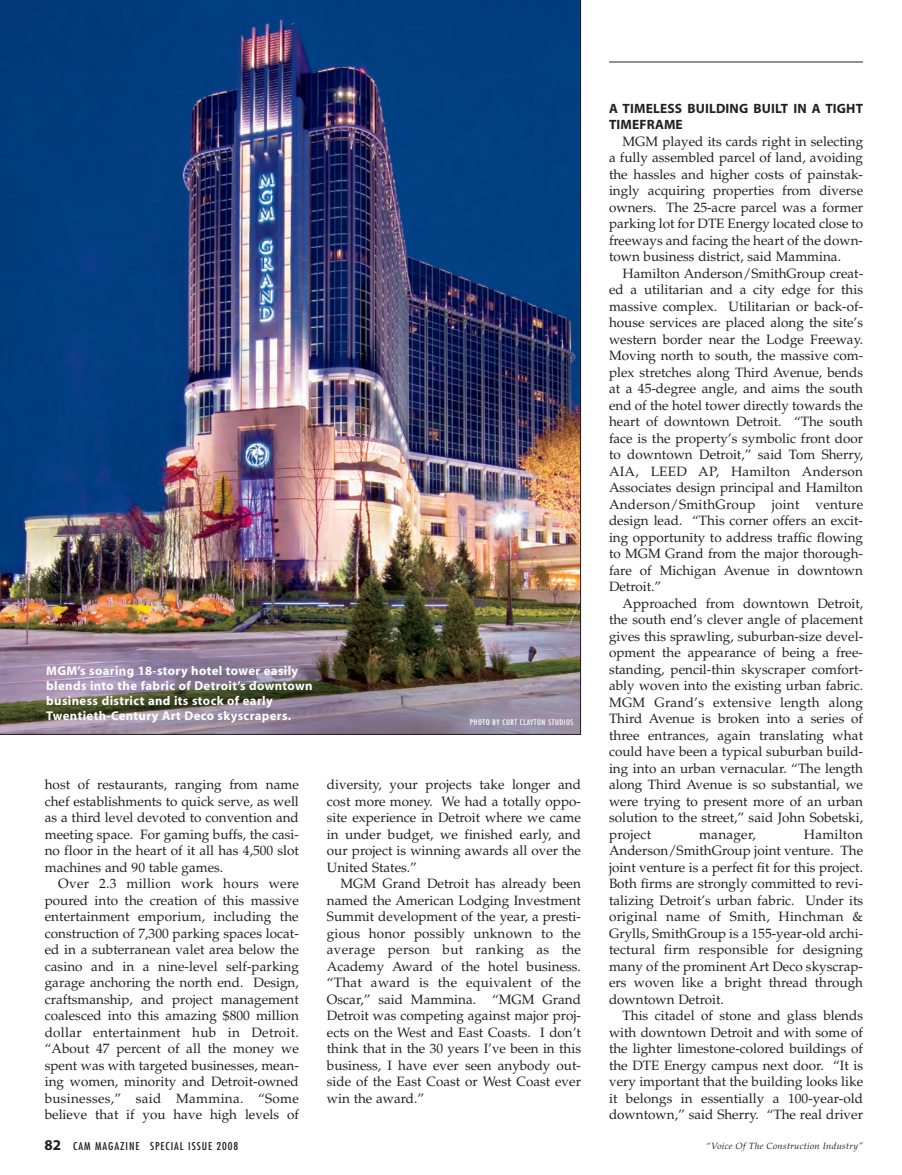
<style>
.page{position:relative;width:902px;height:1175px;background:#fff}
.page>*{position:absolute;margin:0;border:0;box-sizing:border-box;transform-origin:0 0}
.t1{font:13.5px/16.5px "Palatino";color:#231f20;text-align:justify}
.t2{font:700 13.5px/16.5px "Myriad";letter-spacing:.01em;color:#231f20}
.t3{font:13.5px "Palatino";letter-spacing:.02em;color:#231f20}
.t4{font:700 12.75px/15px "Myriad";letter-spacing:.03em;color:#fff}
.t5{font:condensed 10.5px "Futura";letter-spacing:.08em;color:#231f20;scale:1.1 1}
.t6{font:italic 9px "Palatino";letter-spacing:.025em;color:#231f20;scale:1.05 1}
.t7{font:condensed 7.5px "Futura";letter-spacing:.065em;color:#fff;scale:1.1 1}
.s1{font-family:"Myriad";font-weight:700;font-stretch:normal;font-size:15px}
</style>
<div class="page">
<img style="left:0;top:0;width:863px;height:735px">
<p class="t4" style="left:46px;top:665px;width:268px">MGM’s soaring 18-story hotel tower easily blends into the fabric of Detroit’s downtown business district and its stock of early Twentieth-Century Art Deco skyscrapers.</p>
<p class="t7" style="left:470px;top:718px;width:96px">PHOTO BY CURT CLAYTON STUDIOS</p>
<p class="t1" style="left:45px;top:778px;width:256px">host of restaurants, ranging from name chef establishments to quick serve, as well as a third level devoted to convention and meeting space. For gaming buffs, the casi&shy;no floor in the heart of it all has 4,500 slot machines and 90 table games.</p>
<p class="t1" style="left:45px;top:877px;width:256px;text-indent:14px">Over 2.3 million work hours were poured into the creation of this massive entertainment emporium, including the construction of 7,300 parking spaces locat&shy;ed in a subterranean valet area below the casino and in a nine-level self-parking garage anchoring the north end. Design, craftsmanship, and project management coalesced into this amazing $800 million dollar entertainment hub in Detroit. “About 47 percent of all the money we spent was with targeted businesses, mean&shy;ing women, minority and Detroit-owned businesses,” said Mammina. “Some believe that if you have high levels of</p>
<p class="t1" style="left:327px;top:778px;width:256px">diversity, your projects take longer and cost more money. We had a totally oppo&shy;site experience in Detroit where we came in under budget, we finished early, and our project is winning awards all over the United States.”</p>
<p class="t1" style="left:327px;top:877px;width:256px;text-indent:14px">MGM Grand Detroit has already been named the American Lodging Investment Summit development of the year, a presti&shy;gious honor possibly unknown to the average person but ranking as the Academy Award of the hotel business. “That award is the equivalent of the Oscar,” said Mammina. “MGM Grand Detroit was competing against major proj&shy;ects on the West and East Coasts. I don’t think that in the 30 years I’ve been in this business, I have ever seen anybody out&shy;side of the East Coast or West Coast ever win the award.”</p>
<p class="t2" style="left:609px;top:101px;width:256px">A TIMELESS BUILDING BUILT IN A TIGHT<br>TIMEFRAME</p>
<p class="t1" style="left:609px;top:134px;width:256px;text-indent:14px">MGM played its cards right in selecting a fully assembled parcel of land, avoiding the hassles and higher costs of painstak&shy;ingly acquiring properties from diverse owners. The 25-acre parcel was a former parking lot for DTE Energy located close to freeways and facing the heart of the down&shy;town business district, said Mammina.</p>
<p class="t1" style="left:609px;top:266px;width:256px;text-indent:14px">Hamilton Anderson/SmithGroup creat&shy;ed a utilitarian and a city edge for this massive complex. Utilitarian or back-of&shy;house services are placed along the site’s western border near the Lodge Freeway.<br>Moving north to south, the massive com&shy;plex stretches along Third Avenue, bends at a 45-degree angle, and aims the south end of the hotel tower directly towards the heart of downtown Detroit. “The south face is the property’s symbolic front door to downtown Detroit,” said Tom Sherry, AIA, LEED AP, Hamilton Anderson Associates design principal and Hamilton Anderson/SmithGroup joint venture design lead. “This corner offers an excit&shy;ing opportunity to address traffic flowing to MGM Grand from the major thorough&shy;fare of Michigan Avenue in downtown Detroit.”</p>
<p class="t1" style="left:609px;top:596px;width:256px;text-indent:14px">Approached from downtown Detroit, the south end’s clever angle of placement gives this sprawling, suburban-size devel&shy;opment the appearance of being a free&shy;standing, pencil-thin skyscraper comfort&shy;ably woven into the existing urban fabric.<br>MGM Grand’s extensive length along Third Avenue is broken into a series of three entrances, again translating what could have been a typical suburban build&shy;ing into an urban vernacular. “The length along Third Avenue is so substantial, we were trying to present more of an urban solution to the street,” said John Sobetski, project</p>
<p class="t1" style="left:609px;top:827px;width:256px;text-indent:195px">Hamilton Anderson/SmithGroup joint venture. The joint venture is a perfect fit for this project.<br>Both firms are strongly committed to revi&shy;talizing Detroit’s urban fabric. Under its original name of Smith, Hinchman &amp; Grylls, SmithGroup is a 155-year-old archi&shy;tectural firm responsible for designing many of the prominent Art Deco skyscrap&shy;ers woven like a bright thread through downtown Detroit.</p>
<p class="t1" style="left:609px;top:1009px;width:256px;text-indent:14px">This citadel of stone and glass blends with downtown Detroit and with some of the lighter limestone-colored buildings of the DTE Energy campus next door. “It is very important that the building looks like it belongs in essentially a 100-year-old downtown,” said Sherry. “The real driver</p>
<p class="t3" style="left:699px;top:829px;width:58px">manager,</p>
<p class="t5" style="left:44px;top:1141px;width:178px"><span class="s1">82</span> CAM MAGAZINE SPECIAL ISSUE 2008</p>
<p class="t6" style="left:706px;top:1142px;width:151px">“Voice Of The Construction Industry”</p>
</div>
